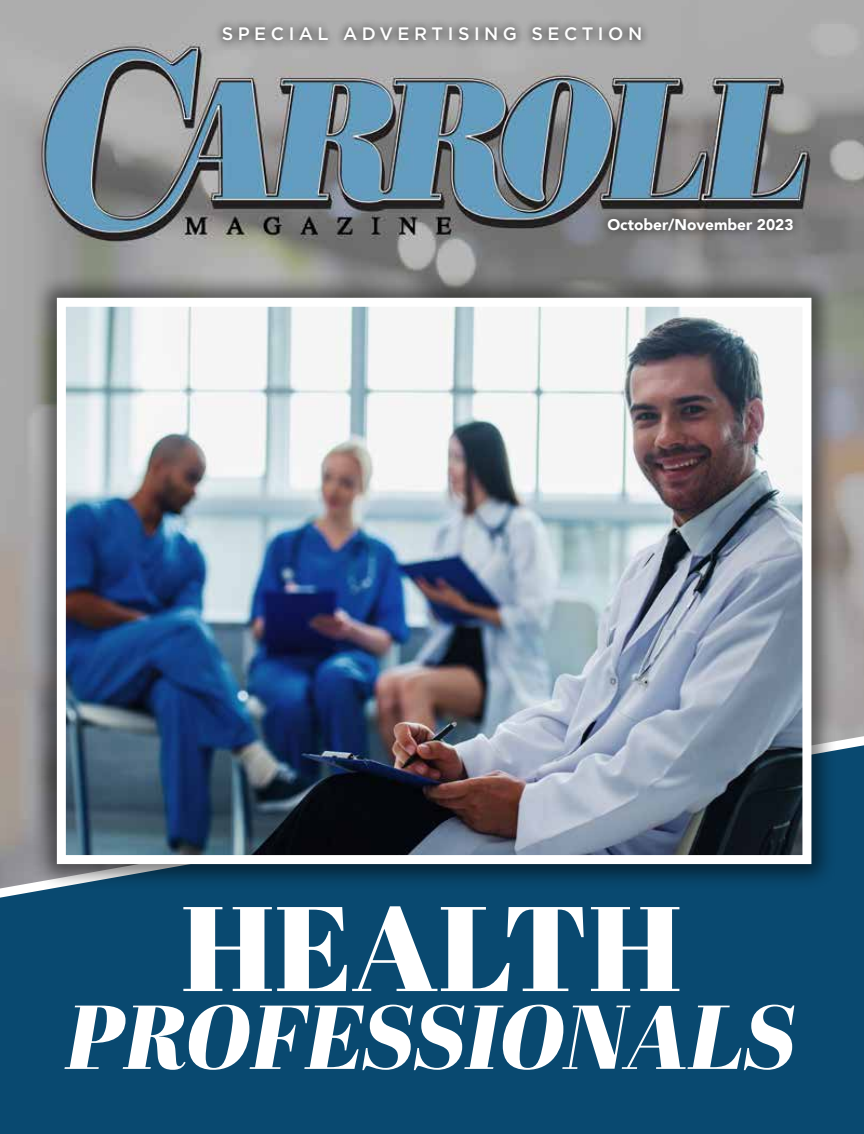
<style>
.page{position:relative;width:864px;height:1134px;background:#fff}
.page>*{position:absolute;margin:0;border:0;box-sizing:border-box;transform-origin:0 0}
.t1{font:120px "Abril Fatface";color:#fff;scale:1.04 1}
.t2{font:italic 90.45px "Abril Fatface";color:#fff;scale:1.04 1}
.t3{font:500 18px "Gotham";letter-spacing:.25em;color:#fff}
.t4{font:900 15.45px "Avenir";color:#fff}
</style>
<div class="page">
<img style="left:0;top:0;width:864px;height:707px">
<div style="left:214px;top:18px;width:436px;height:32px;background:#000;opacity:.95"></div>
<div style="left:599px;top:209px;width:203px;height:31px;background:#000;opacity:.75"></div>
<div style="left:0;top:707px;width:864px;height:427px;background:#094970"></div>
<div style="left:31px;top:272px;width:807px;height:618px;background:#000;opacity:.5"></div>
<img style="left:67px;top:308px;width:734px;height:546px">
<div style="left:57px;top:298px;width:754px;height:566px;border:9px solid #fff"></div>
<p class="t3" style="left:222px;top:24px;width:422px">SPECIAL ADVERTISING SECTION</p>
<p class="t4" style="left:607px;top:211px;width:188px">October/November 2023</p>
<h1 class="t1" style="left:181px;top:864px;width:484px">HEALTH</h1>
<h2 class="t2" style="left:66px;top:972px;width:703px">PROFESSIONALS</h2>
</div>
